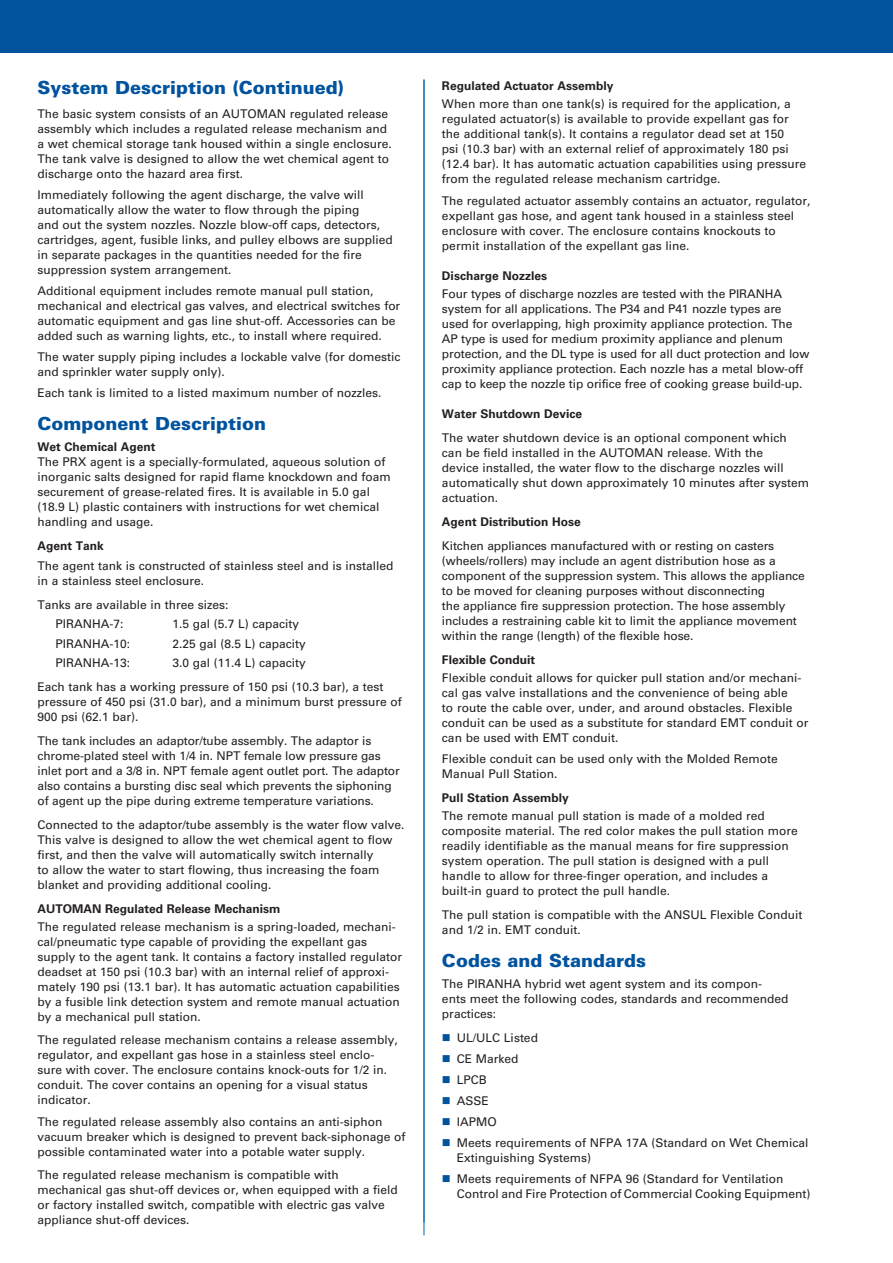
<style>
.page{position:relative;width:893px;height:1263px;background:#fff}
.page>*{position:absolute;margin:0;border:0;box-sizing:border-box;transform-origin:0 0}
._03_12_pt_Blue_Heade{font:900 18px "Univers LT Std";color:#01539e}
._06_Text_8_25{font:12px/15px "Univers LT Std";color:#231f20}
._05_Text_1st_Graph{font:12px/15px "Univers LT Std";color:#231f20}
._08_Bullet_Text{font:12px/15px "Univers LT Std";color:#231f20}
._04_Bold_Subhead{font:700 12px "Univers LT Std";color:#231f20}
._06_Text_8_25-2{font:700 12px "Univers LT Std";color:#231f20}
._05_Text_1st_Graph-2{font:700 12px "Univers LT Std";color:#231f20}
.s1{color:#01539e}
</style>
<div class="page">
<div style="left:0;top:0;width:893px;height:52px;background:#01539e"></div>
<hr style="left:424px;top:80px;width:1px;height:1155px;background:#0068a9">
<p class="_03_12_pt_Blue_Heade" style="left:38px;top:76px;width:308px">System Description (Continued)</p>
<p class="_06_Text_8_25" style="left:38px;top:106px;width:356px">The basic system consists of an AUTOMAN regulated release assembly which includes a regulated release mechanism and a wet chemical storage tank housed within a single enclosure.<br>The tank valve is designed to allow the wet chemical agent to discharge onto the hazard area first.</p>
<p class="_06_Text_8_25" style="left:38px;top:187px;width:357px">Immediately following the agent discharge, the valve will automatically allow the water to flow through the piping<br>and out the system nozzles. Nozzle blow-off caps, detectors, cartridges, agent, fusible links, and pulley elbows are supplied in separate packages in the quantities needed for the fire suppression system arrangement.</p>
<p class="_06_Text_8_25" style="left:38px;top:283px;width:364px">Additional equipment includes remote manual pull station, mechanical and electrical gas valves, and electrical switches for automatic equipment and gas line shut-off. Accessories can be added such as warning lights, etc., to install where required.</p>
<p class="_06_Text_8_25" style="left:38px;top:349px;width:365px">The water supply piping includes a lockable valve (for domestic and sprinkler water supply only).</p>
<p class="_06_Text_8_25" style="left:38px;top:385px;width:346px">Each tank is limited to a listed maximum number of nozzles.</p>
<p class="_03_12_pt_Blue_Heade" style="left:38px;top:412px;width:230px">Component Description</p>
<p class="_05_Text_1st_Graph-2" style="left:38px;top:440px;width:120px">Wet Chemical Agent</p>
<p class="_06_Text_8_25" style="left:38px;top:454px;width:355px">The PRX agent is a specially-formulated, aqueous solution of inorganic salts designed for rapid flame knockdown and foam securement of grease-related fires. It is available in 5.0 gal (18.9 L) plastic containers with instructions for wet chemical handling and usage.</p>
<p class="_04_Bold_Subhead" style="left:38px;top:539px;width:68px">Agent Tank</p>
<p class="_06_Text_8_25" style="left:38px;top:558px;width:358px">The agent tank is constructed of stainless steel and is installed in a stainless steel enclosure.</p>
<p class="_06_Text_8_25" style="left:38px;top:597px;width:193px">Tanks are available in three sizes:</p>
<p class="_08_Bullet_Text" style="left:56px;top:616px;width:70px">PIRANHA-7:</p>
<p class="_08_Bullet_Text" style="left:172px;top:616px;width:128px">1.5 gal (5.7 L) capacity</p>
<p class="_08_Bullet_Text" style="left:56px;top:636px;width:76px">PIRANHA-10:</p>
<p class="_08_Bullet_Text" style="left:172px;top:636px;width:135px">2.25 gal (8.5 L) capacity</p>
<p class="_08_Bullet_Text" style="left:56px;top:655px;width:76px">PIRANHA-13:</p>
<p class="_08_Bullet_Text" style="left:172px;top:655px;width:135px">3.0 gal (11.4 L) capacity</p>
<p class="_06_Text_8_25" style="left:38px;top:679px;width:366px">Each tank has a working pressure of 150 psi (10.3 bar), a test pressure of 450 psi (31.0 bar), and a minimum burst pressure of<br>900 psi (62.1 bar).</p>
<p class="_06_Text_8_25" style="left:38px;top:733px;width:364px">The tank includes an adaptor/tube assembly. The adaptor is chrome-plated steel with 1/4 in. NPT female low pressure gas inlet port and a 3/8 in. NPT female agent outlet port. The adaptor also contains a bursting disc seal which prevents the siphoning of agent up the pipe during extreme temperature variations.</p>
<p class="_06_Text_8_25" style="left:38px;top:817px;width:369px">Connected to the adaptor/tube assembly is the water flow valve.<br>This valve is designed to allow the wet chemical agent to flow first, and then the valve will automatically switch internally<br>to allow the water to start flowing, thus increasing the foam blanket and providing additional cooling.</p>
<p class="_04_Bold_Subhead" style="left:38px;top:902px;width:245px">AUTOMAN Regulated Release Mechanism</p>
<p class="_05_Text_1st_Graph" style="left:38px;top:919px;width:366px">The regulated release mechanism is a spring-loaded, mechani&shy;cal/pneumatic type capable of providing the expellant gas supply to the agent tank. It contains a factory installed regulator deadset at 150 psi (10.3 bar) with an internal relief of approxi&shy;mately 190 psi (13.1 bar). It has automatic actuation capabilities by a fusible link detection system and remote manual actuation by a mechanical pull station.</p>
<p class="_06_Text_8_25" style="left:38px;top:1032px;width:362px">The regulated release mechanism contains a release assembly, regulator, and expellant gas hose in a stainless steel enclo&shy;sure with cover. The enclosure contains knock-outs for 1/2 in. conduit. The cover contains an opening for a visual status indicator.</p>
<p class="_06_Text_8_25" style="left:38px;top:1114px;width:370px">The regulated release assembly also contains an anti-siphon vacuum breaker which is designed to prevent back-siphonage of possible contaminated water into a potable water supply.</p>
<p class="_06_Text_8_25" style="left:38px;top:1167px;width:362px">The regulated release mechanism is compatible with mechanical gas shut-off devices or, when equipped with a field or factory installed switch, compatible with electric gas valve appliance shut-off devices.</p>
<p class="_06_Text_8_25-2" style="left:442px;top:78px;width:173px">Regulated Actuator Assembly</p>
<p class="_06_Text_8_25" style="left:442px;top:96px;width:366px">When more than one tank(s) is required for the application, a regulated actuator(s) is available to provide expellant gas for the additional tank(s). It contains a regulator dead set at 150<br>psi (10.3 bar) with an external relief of approximately 180 psi (12.4 bar). It has automatic actuation capabilities using pressure from the regulated release mechanism cartridge.</p>
<p class="_06_Text_8_25" style="left:442px;top:194px;width:370px">The regulated actuator assembly contains an actuator, regulator, expellant gas hose, and agent tank housed in a stainless steel enclosure with cover. The enclosure contains knockouts to permit installation of the expellant gas line.</p>
<p class="_04_Bold_Subhead" style="left:442px;top:269px;width:107px">Discharge Nozzles</p>
<p class="_06_Text_8_25" style="left:442px;top:287px;width:369px">Four types of discharge nozzles are tested with the PIRANHA system for all applications. The P34 and P41 nozzle types are used for overlapping, high proximity appliance protection. The AP type is used for medium proximity appliance and plenum protection, and the DL type is used for all duct protection and low proximity appliance protection. Each nozzle has a metal blow-off cap to keep the nozzle tip orifice free of cooking grease build-up.</p>
<p class="_04_Bold_Subhead" style="left:442px;top:407px;width:142px">Water Shutdown Device</p>
<p class="_06_Text_8_25" style="left:442px;top:431px;width:369px">The water shutdown device is an optional component which can be field installed in the AUTOMAN release. With the<br>device installed, the water flow to the discharge nozzles will automatically shut down approximately 10 minutes after system actuation.</p>
<p class="_04_Bold_Subhead" style="left:442px;top:515px;width:140px">Agent Distribution Hose</p>
<p class="_06_Text_8_25" style="left:442px;top:539px;width:364px">Kitchen appliances manufactured with or resting on casters (wheels/rollers) may include an agent distribution hose as a component of the suppression system. This allows the appliance to be moved for cleaning purposes without disconnecting<br>the appliance fire suppression protection. The hose assembly includes a restraining cable kit to limit the appliance movement within the range (length) of the flexible hose.</p>
<p class="_04_Bold_Subhead" style="left:442px;top:653px;width:95px">Flexible Conduit</p>
<p class="_05_Text_1st_Graph" style="left:442px;top:671px;width:368px">Flexible conduit allows for quicker pull station and/or mechani&shy;cal gas valve installations and the convenience of being able<br>to route the cable over, under, and around obstacles. Flexible conduit can be used as a substitute for standard EMT conduit or can be used with EMT conduit.</p>
<p class="_06_Text_8_25" style="left:442px;top:752px;width:337px">Flexible conduit can be used only with the Molded Remote<br>Manual Pull Station.</p>
<p class="_04_Bold_Subhead" style="left:442px;top:791px;width:128px">Pull Station Assembly</p>
<p class="_06_Text_8_25" style="left:442px;top:809px;width:357px">The remote manual pull station is made of a molded red composite material. The red color makes the pull station more readily identifiable as the manual means for fire suppression system operation. The pull station is designed with a pull handle to allow for three-finger operation, and includes a built-in guard to protect the pull handle.</p>
<p class="_06_Text_8_25" style="left:442px;top:908px;width:362px">The pull station is compatible with the ANSUL Flexible Conduit and 1/2 in. EMT conduit.</p>
<p class="_03_12_pt_Blue_Heade" style="left:442px;top:949px;width:206px">Codes and Standards</p>
<p class="_05_Text_1st_Graph" style="left:442px;top:977px;width:348px">The PIRANHA hybrid wet agent system and its compon-<br>ents meet the following codes, standards and recommended practices:</p>
<p class="_06_Text_8_25" style="left:442px;top:1031px;width:97px"><span class="s1">■</span> UL/ULC Listed</p>
<p class="_08_Bullet_Text" style="left:442px;top:1052px;width:78px"><span class="s1">■</span> CE Marked</p>
<p class="_08_Bullet_Text" style="left:442px;top:1073px;width:46px"><span class="s1">■</span> LPCB</p>
<p class="_08_Bullet_Text" style="left:442px;top:1094px;width:48px"><span class="s1">■</span> ASSE</p>
<p class="_08_Bullet_Text" style="left:442px;top:1115px;width:56px"><span class="s1">■</span> IAPMO</p>
<p class="_08_Bullet_Text" style="left:457px;top:1136px;width:353px;text-indent:-15px"><span class="s1">■</span> Meets requirements of NFPA 17A (Standard on Wet Chemical<br>Extinguishing Systems)</p>
<p class="_08_Bullet_Text" style="left:457px;top:1172px;width:355px;text-indent:-15px"><span class="s1">■</span> Meets requirements of NFPA 96 (Standard for Ventilation<br>Control and Fire Protection of Commercial Cooking Equipment)</p>
</div>
